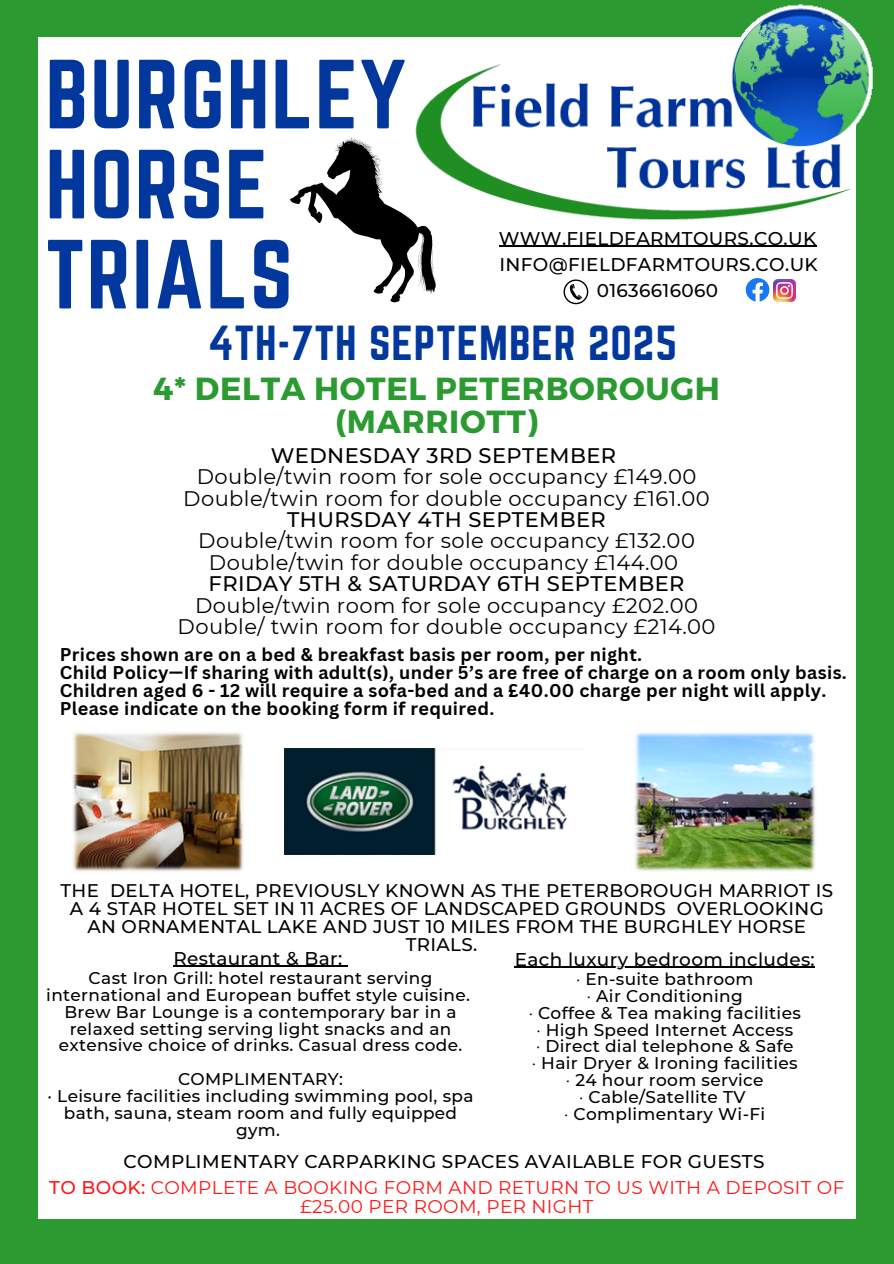
<style>
.page{position:relative;width:894px;height:1264px;background:#fff}
.page>*{position:absolute;margin:0;border:0;box-sizing:border-box;transform-origin:0 0}
.t1{font:85.8px/90px "Norwester";letter-spacing:.02em;color:#02379e}
.t2{font:43.05px "Norwester";letter-spacing:.02em;color:#02379e}
.t3{font:700 31.95px/32.7px "Montserrat";letter-spacing:.02em;color:#2a9a31;text-align:center}
.t4{font:21px/21.3px "Montserrat";letter-spacing:.02em;color:#000;text-align:center}
.t5{font:500 21px "Montserrat";letter-spacing:.02em;color:#000}
.t6{font:500 18.45px "Montserrat";letter-spacing:.02em;color:#000}
.t7{font:18.45px/19.2px "Montserrat";letter-spacing:.02em;color:#ff1616;text-align:center}
.t8{font:500 18.3px/18.1px "Montserrat";letter-spacing:.02em;color:#000;text-align:center}
.t9{font:700 18px/18px "Canva Sans";letter-spacing:.02em;color:#000}
.t10{font:500 16.95px/16.8px "Montserrat";letter-spacing:.02em;color:#000;text-align:center}
.s1{font-weight:400}
.s2{font-weight:500}
</style>
<div class="page">
<div style="left:0;top:0;width:893px;height:1263px;background:#2a9a31"></div>
<div style="left:38px;top:38px;width:817px;height:1180px;background:#fff"></div>
<img style="left:395px;top:4px;width:478px;height:240px">
<img style="left:285px;top:748px;width:282px;height:106px">
<svg style="left:290px;top:137px;width:146px;height:165px"></svg>
<svg style="left:563px;top:279px;width:25px;height:25px"></svg>
<svg style="left:564px;top:281px;width:22px;height:22px"></svg>
<svg style="left:569px;top:284px;width:13px;height:16px"></svg>
<svg style="left:745px;top:278px;width:24px;height:24px"></svg>
<img style="left:635px;top:732px;width:180px;height:139px">
<img style="left:73px;top:732px;width:170px;height:139px">
<img style="left:773px;top:279px;width:22px;height:23px">
<hr style="left:498px;top:246px;width:318px;height:1px;background:#000">
<hr style="left:173px;top:965px;width:169px;height:2px;background:#000">
<svg style="left:342px;top:965px;width:6px;height:2px"></svg>
<hr style="left:514px;top:966px;width:301px;height:2px;background:#000">
<p class="t1" style="left:45px;top:49px;width:362px">BURGHLEY<br>HORSE<br>TRIALS</p>
<p class="t6" style="left:498px;top:227px;width:319px">WWW.FIELDFARMTOURS.CO.UK</p>
<p class="t6" style="left:499px;top:253px;width:320px">INFO@FIELDFARMTOURS.CO.UK</p>
<p class="t6" style="left:596px;top:279px;width:123px">01636616060</p>
<h3 class="t2" style="left:208px;top:317px;width:470px">4TH-7TH SEPTEMBER 2025</h3>
<h2 class="t3" style="left:153px;top:371px;width:568px">4* DELTA HOTEL PETERBOROUGH (MARRIOTT)</h2>
<p class="t5" style="left:271px;top:442px;width:347px">WEDNESDAY 3RD SEPTEMBER</p>
<p class="t4" style="left:183px;top:466px;width:528px">Double/twin room for sole occupancy £149.00<br>Double/twin room for double occupancy £161.00</p>
<p class="t5" style="left:287px;top:506px;width:320px">THURSDAY 4TH SEPTEMBER</p>
<p class="t4" style="left:198px;top:530px;width:498px">Double/twin room for sole occupancy £132.00<br>Double/twin for double occupancy £144.00</p>
<p class="t5" style="left:208px;top:571px;width:477px">FRIDAY 5TH &amp; SATURDAY 6TH SEPTEMBER</p>
<p class="t4" style="left:177px;top:594px;width:539px">Double/twin room for sole occupancy £202.00<br>Double/ twin room for double occupancy £214.00</p>
<h5 class="t9" style="left:60px;top:645px;width:583px">Prices shown are on a bed &amp; breakfast basis per room, per night.</h5>
<h5 class="t9" style="left:60px;top:663px;width:788px">Child Policy—If sharing with adult(s), under 5’s are free of charge on a room only basis.<br>Children aged 6 - 12 will require a sofa-bed and a £40.00 charge per night will apply.</h5>
<p class="t9" style="left:60px;top:699px;width:436px">Please indicate on the booking form if required.</p>
<p class="t8" style="left:60px;top:881px;width:773px">THE DELTA HOTEL, PREVIOUSLY KNOWN AS THE PETERBOROUGH MARRIOT IS A 4 STAR HOTEL SET IN 11 ACRES OF LANDSCAPED GROUNDS OVERLOOKING AN ORNAMENTAL LAKE AND JUST 10 MILES FROM THE BURGHLEY HORSE TRIALS.</p>
<p class="t6" style="left:173px;top:946px;width:170px">Restaurant &amp; Bar:</p>
<p class="t10" style="left:46px;top:969px;width:425px">Cast Iron Grill: hotel restaurant serving international and European buffet style cuisine.<br>Brew Bar Lounge is a contemporary bar in a relaxed setting serving light snacks and an extensive choice of drinks. Casual dress code.</p>
<p class="t10" style="left:48px;top:1070px;width:427px">COMPLIMENTARY:<br>· Leisure facilities including swimming pool, spa bath, sauna, steam room and fully equipped gym.</p>
<p class="t6" style="left:514px;top:947px;width:301px">Each luxury bedroom includes:</p>
<p class="t10" style="left:576px;top:970px;width:179px"><span class="s1">·</span> En-suite bathroom</p>
<p class="t10" style="left:586px;top:987px;width:157px"><span class="s1">·</span> Air Conditioning</p>
<p class="t10" style="left:528px;top:1004px;width:274px"><span class="s1">·</span> Coffee &amp; Tea making facilities</p>
<p class="t10" style="left:536px;top:1021px;width:258px"><span class="s1">·</span> High Speed Internet Access</p>
<p class="t10" style="left:536px;top:1037px;width:259px"><span class="s1">·</span> Direct dial telephone &amp; Safe</p>
<p class="t10" style="left:531px;top:1054px;width:267px"><span class="s1">·</span> Hair Dryer &amp; Ironing facilities</p>
<p class="t10" style="left:565px;top:1071px;width:199px"><span class="s1">·</span> 24 hour room service</p>
<p class="t10" style="left:579px;top:1088px;width:168px"><span class="s1">·</span> Cable/Satellite TV</p>
<p class="t10" style="left:564px;top:1105px;width:202px"><span class="s1">·</span> Complimentary Wi-Fi</p>
<h5 class="t6" style="left:123px;top:1150px;width:642px">COMPLIMENTARY CARPARKING SPACES AVAILABLE FOR GUESTS</h5>
<p class="t7" style="left:49px;top:1177px;width:796px"><span class="s2">TO BOOK:</span> COMPLETE A BOOKING FORM AND RETURN TO US WITH A DEPOSIT OF £25.00 PER ROOM, PER NIGHT</p>
</div>
